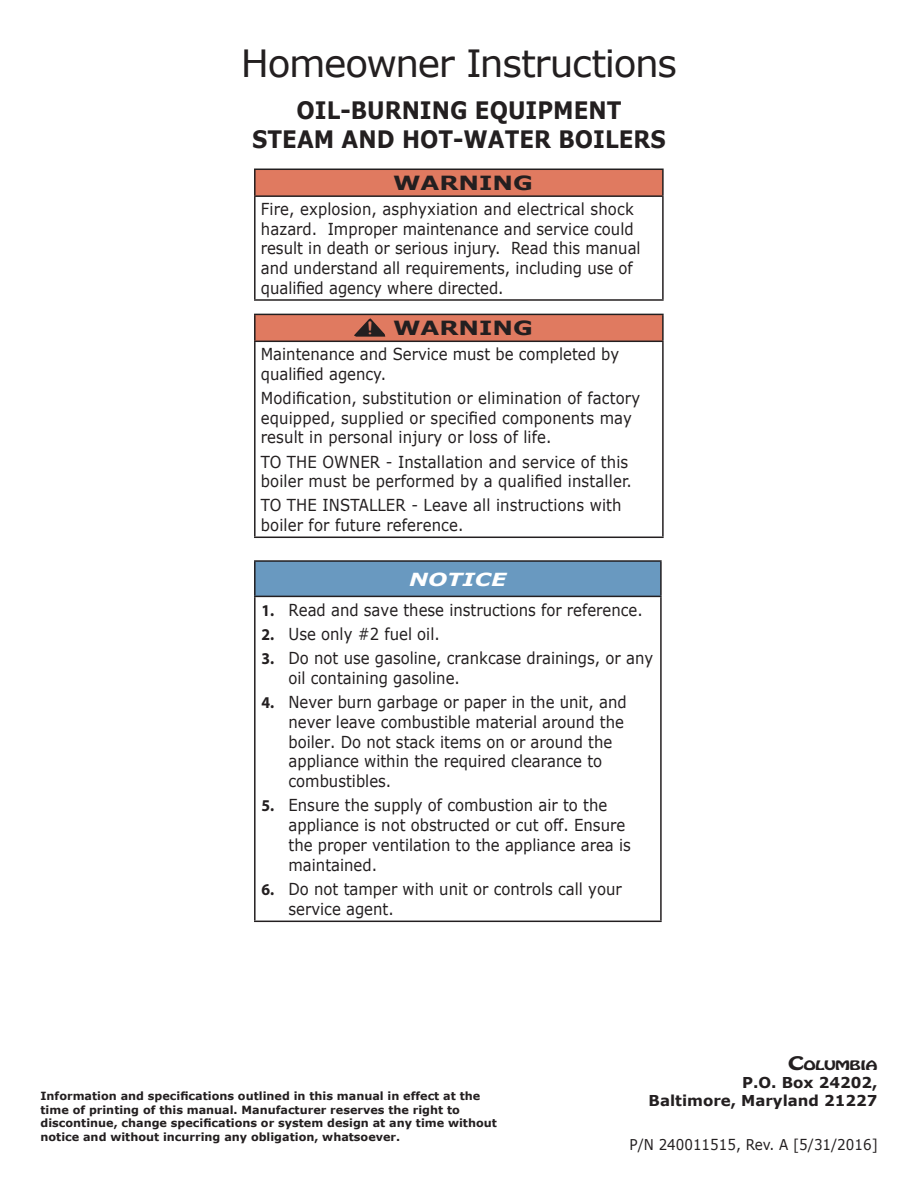
<style>
.page{position:relative;width:918px;height:1188px;background:#fff}
.page>*{position:absolute;margin:0;border:0;box-sizing:border-box;transform-origin:0 0}
.t1{font:37.5px "Verdana";letter-spacing:-.035em;color:#231f20}
.Body_text{font:700 24px "Verdana";color:#231f20;scale:.9 1}
.Body_text-2{font:700 21px "Courier New";color:#e07a60;scale:.9 1}
.t2{font:700 19.5px "Verdana";color:#231f20;scale:1.25 1}
.t3{font:italic 700 18px "Verdana";color:#fff;scale:1.25 1}
.t4{font:16.5px/19.8px "Verdana";color:#231f20;scale:.9 1}
.t5{font:700 15px "Verdana";color:#231f20}
.Body_text-3{font:14.85px "Verdana";color:#231f20;scale:.91 1}
.t6{font:11.55px "Hobo Std";letter-spacing:-.035em;color:#231f20;scale:1.5 1}
.t7{font:700 11.25px "Verdana";color:#231f20}
.s1{font-family:"Myriad Pro";font-weight:700}
.s2{font-size:16.5px}
</style>
<div class="page">
<div style="left:255px;top:169px;width:408px;height:27px;background:#e07a60"></div>
<hr style="left:254px;top:169px;width:410px;height:1px;background:#231f20">
<hr style="left:254px;top:170px;width:2px;height:25px;background:#231f20">
<hr style="left:662px;top:170px;width:2px;height:25px;background:#231f20">
<hr style="left:254px;top:195px;width:410px;height:2px;background:#231f20">
<hr style="left:254px;top:197px;width:2px;height:102px;background:#231f20">
<hr style="left:662px;top:197px;width:2px;height:102px;background:#231f20">
<hr style="left:254px;top:299px;width:410px;height:2px;background:#231f20">
<div style="left:255px;top:561px;width:406px;height:35px;background:#6999c0"></div>
<hr style="left:254px;top:921px;width:408px;height:1px;background:#231f20">
<hr style="left:254px;top:560px;width:408px;height:2px;background:#231f20">
<hr style="left:254px;top:562px;width:2px;height:34px;background:#231f20">
<hr style="left:660px;top:562px;width:2px;height:34px;background:#231f20">
<hr style="left:254px;top:596px;width:408px;height:1px;background:#231f20">
<hr style="left:254px;top:597px;width:2px;height:324px;background:#231f20">
<hr style="left:660px;top:597px;width:2px;height:324px;background:#231f20">
<div style="left:255px;top:314px;width:408px;height:27px;background:#e07a60"></div>
<hr style="left:254px;top:314px;width:410px;height:1px;background:#231f20">
<hr style="left:254px;top:315px;width:2px;height:26px;background:#231f20">
<hr style="left:662px;top:315px;width:2px;height:26px;background:#231f20">
<hr style="left:254px;top:341px;width:410px;height:1px;background:#231f20">
<hr style="left:254px;top:342px;width:2px;height:195px;background:#231f20">
<hr style="left:662px;top:342px;width:2px;height:195px;background:#231f20">
<hr style="left:254px;top:537px;width:410px;height:1px;background:#231f20">
<svg style="left:352px;top:318px;width:34px;height:25px"></svg>
<p class="t1" style="left:241px;top:38px;width:438px">Homeowner Instructions</p>
<p class="Body_text" style="left:297px;top:93px;width:363px">OIL-BURNING EQUIPMENT</p>
<p class="Body_text" style="left:252px;top:122px;width:461px">STEAM AND HOT-WATER BOILERS</p>
<p class="t2" style="left:393px;top:169px;width:113px">WARNING</p>
<p class="t4" style="left:261px;top:199px;width:424px">Fire, explosion, asphyxiation and electrical shock hazard. Improper maintenance and service could result in death or serious injury. Read this manual and understand all requirements, including use of qualified agency where directed.</p>
<p class="t2" style="left:393px;top:314px;width:113px">WARNING</p>
<p class="t4" style="left:261px;top:344px;width:400px">Maintenance and Service must be completed by qualified agency.</p>
<p class="t4" style="left:261px;top:388px;width:423px">Modification, substitution or elimination of factory equipped, supplied or specified components may result in personal injury or loss of life.</p>
<p class="t4" style="left:261px;top:451px;width:414px">TO THE OWNER - Installation and service of this boiler must be performed by a qualified installer.</p>
<p class="t4" style="left:261px;top:495px;width:403px">TO THE INSTALLER - Leave all instructions with boiler for future reference.</p>
<p class="Body_text-2" style="left:365px;top:315px;width:14px">!</p>
<p class="t3" style="left:409px;top:566px;width:79px">NOTICE</p>
<p class="t4" style="left:262px;top:600px;width:425px"><span class="s1">1.</span> Read and save these instructions for reference.</p>
<p class="t4" style="left:262px;top:624px;width:200px"><span class="s1">2.</span> Use only #2 fuel oil.</p>
<p class="t4" style="left:289px;top:648px;width:407px;text-indent:-27px"><span class="s1">3.</span> Do not use gasoline, crankcase drainings, or any oil containing gasoline.</p>
<p class="t4" style="left:289px;top:692px;width:377px;text-indent:-27px"><span class="s1">4.</span> Never burn garbage or paper in the unit, and never leave combustible material around the boiler. Do not stack items on or around the appliance within the required clearance to combustibles.</p>
<p class="t4" style="left:289px;top:795px;width:382px;text-indent:-27px"><span class="s1">5.</span> Ensure the supply of combustion air to the appliance is not obstructed or cut off. Ensure the proper ventilation to the appliance area is maintained.</p>
<p class="t4" style="left:289px;top:879px;width:372px;text-indent:-27px"><span class="s1">6.</span> Do not tamper with unit or controls call your service agent.</p>
<p class="t7" style="left:40px;top:1088px;width:441px">Information and specifications outlined in this manual in effect at the</p>
<p class="t7" style="left:40px;top:1102px;width:421px">time of printing of this manual. Manufacturer reserves the right to</p>
<p class="t7" style="left:40px;top:1115px;width:458px">discontinue, change specifications or system design at any time without</p>
<p class="t7" style="left:40px;top:1129px;width:361px">notice and without incurring any obligation, whatsoever.</p>
<p class="t6" style="left:788px;top:1057px;width:61px"><span class="s2">C</span>OLUMBIA</p>
<p class="t5" style="left:742px;top:1072px;width:137px">P.O. Box 24202,</p>
<p class="t5" style="left:649px;top:1090px;width:230px">Baltimore, Maryland 21227</p>
<p class="Body_text-3" style="left:630px;top:1134px;width:274px">P/N 240011515, Rev. A [5/31/2016]</p>
</div>
